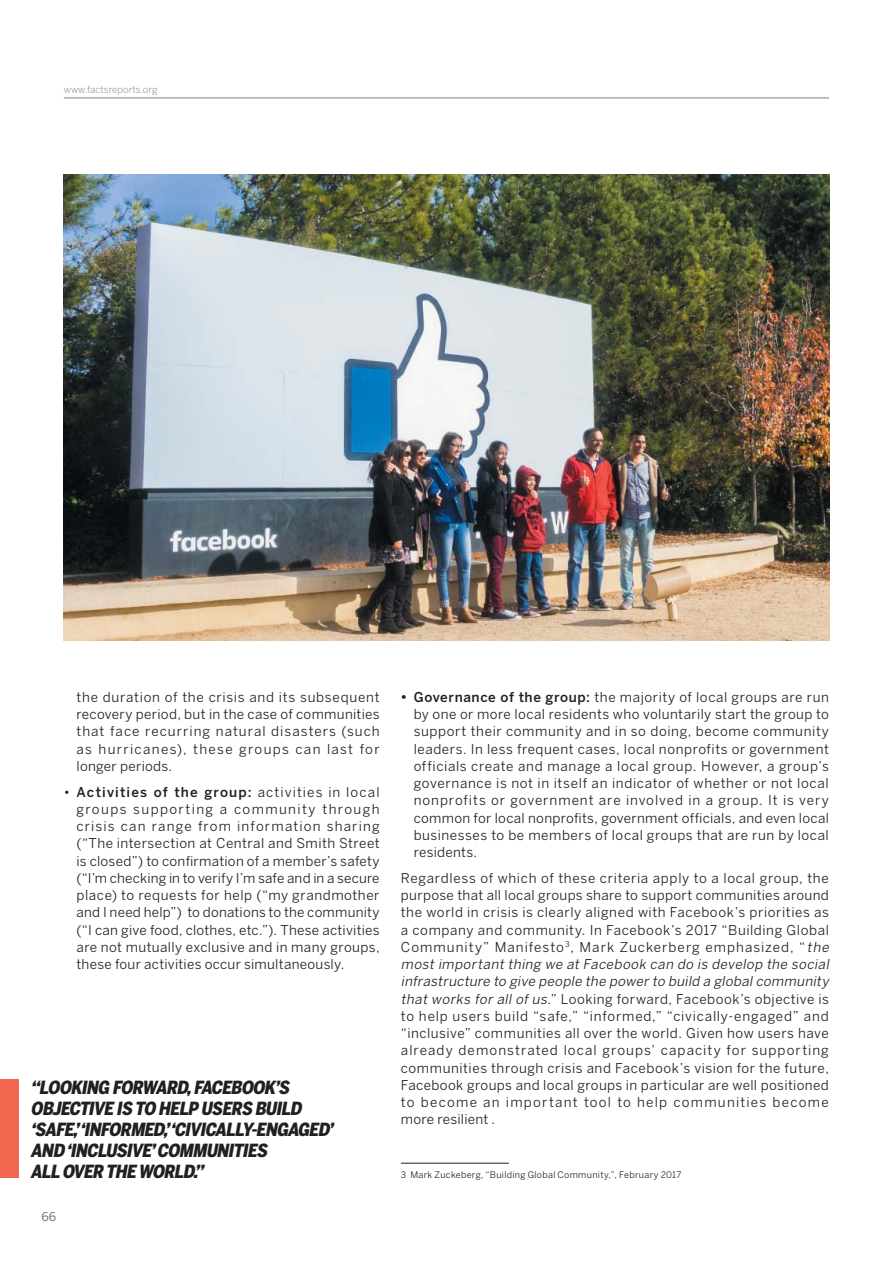
<style>
.page{position:relative;width:893px;height:1263px;background:#fff}
.page>*{position:absolute;margin:0;border:0;box-sizing:border-box;transform-origin:0 0}
.t1{font:italic 900 18px/21px "Benton Sans Cond";letter-spacing:-.03em;color:#231f20}
.t2{font:13.5px/17.2px "Benton Sans";letter-spacing:.04em;color:#231f20;text-align:justify}
.t3{font:12px "Benton Sans";color:#6d6e70}
.t4{font:300 9.75px "Benton Sans";color:#738196}
.t5{font:9px "Benton Sans";letter-spacing:.035em;color:#231f20}
.s1{font-weight:500}
.s2{font-style:italic}
</style>
<div class="page">
<hr style="left:401px;top:1163px;width:108px;height:1px;background:#231f20">
<div style="left:0;top:1080px;width:19px;height:98px;background:#f26650"></div>
<img style="left:64px;top:174px;width:765px;height:466px">
<hr style="left:64px;top:98px;width:765px;height:1px;background:#738196">
<p class="t4" style="left:64px;top:85px;width:95px">www.factsreports.org</p>
<p class="t2" style="left:77px;top:689px;width:305px">the duration of the crisis and its subsequent recovery period, but in the case of communities that face recurring natural disasters (such as hurricanes), these groups can last for longer periods.</p>
<p class="t2" style="left:77px;top:784px;width:305px;text-indent:-13px">• <span class="s1">Activities of the group:</span> activities in local groups supporting a community through crisis can range from information sharing (“The intersection at Central and Smith Street is closed”) to confirmation of a member’s safety (“I’m checking in to verify I’m safe and in a secure place) to requests for help (“my grandmother and I need help”) to donations to the community (“I can give food, clothes, etc.”). These activities are not mutually exclusive and in many groups, these four activities occur simultaneously.</p>
<h1 class="t1" style="left:31px;top:1078px;width:307px">“LOOKING FORWARD,FACEBOOK ’S<br>OBJECTIVE IS TO HELP USERS BUILD ‘SAFE,’‘INFORMED,’‘CIVICALLY-ENGAGED’<br>AND ‘INCLUSIVE’COMMUNITIES<br>ALL OVER THE WORLD.”</h1>
<p class="t3" style="left:41px;top:1212px;width:16px">66</p>
<p class="t2" style="left:414px;top:689px;width:417px;text-indent:-13px">• <span class="s1">Governance of the group:</span> the majority of local groups are run by one or more local residents who voluntarily start the group to support their community and in so doing, become community leaders. In less frequent cases, local nonprofits or government officials create and manage a local group. However, a group’s governance is not in itself an indicator of whether or not local nonprofits or government are involved in a group. It is very common for local nonprofits, government officials, and even local businesses to be members of local groups that are run by local residents.</p>
<p class="t2" style="left:401px;top:870px;width:432px;text-align:left">Regardless of which of these criteria apply to a local group, the purpose that all local groups share to support communities around the world in crisis is clearly aligned with Facebook’s priorities as a company and community. In Facebook’s 2017 “Building Global Community” Manifesto<sup>3</sup>, Mark Zuckerberg emphasized, “<span class="s2">the most important thing we at Facebook can do is develop the social infrastructure to give people the power to build a global community that works for all of us</span>.” Looking forward, Facebook’s objective is to help users build “safe,” “informed,” “civically-engaged” and “inclusive” communities all over the world. Given how users have already demonstrated local groups’ capacity for supporting communities through crisis and Facebook’s vision for the future, Facebook groups and local groups in particular are well positioned to become an important tool to help communities become more resilient .</p>
<p class="t5" style="left:401px;top:1171px;width:282px">3 Mark Zuckeberg, “Building Global Community,”, February 2017</p>
</div>
